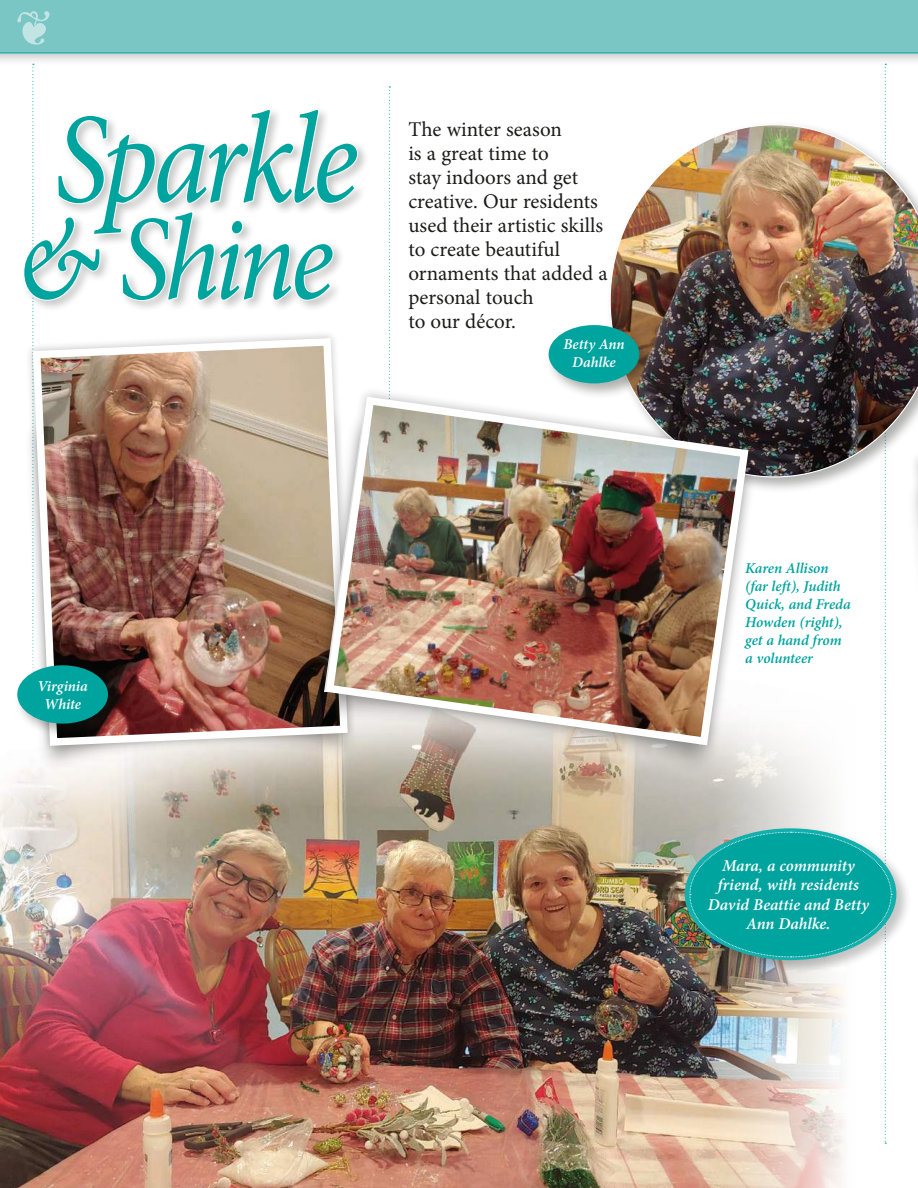
<style>
.page{position:relative;width:918px;height:1188px;background:#fff}
.page>*{position:absolute;margin:0;border:0;box-sizing:border-box;transform-origin:0 0}
.t1{font:italic 128.25px "Minion Pro";letter-spacing:-.05em;color:#00a49f;scale:.9 1}
.t2{font:italic 120.6px "Minion Pro";letter-spacing:-.05em;color:#00a49f;scale:.9 1}
.t3{font:21px/24px "Minion Pro";color:#1b1b19}
.t4{font:italic 600 16.5px/19.5px "Minion Pro";letter-spacing:-.005em;color:#fff;text-align:center}
.t5{font:italic 600 15px/18px "Minion Pro";letter-spacing:-.005em;color:#00a49f}
.t6{font:italic 600 15px/18px "Minion Pro";letter-spacing:-.005em;color:#fff;text-align:center}
.s1{color:#fff}
</style>
<div class="page">
<div style="left:0;top:0;width:918px;height:67px;background:#1b1b19;opacity:.25"></div>
<div style="left:0;top:0;width:918px;height:53px;background:#79c6c5"></div>
<hr style="left:0;top:53px;width:918px;height:1px;background:#00a49f">
<img style="left:907px;top:52px;width:11px;height:15px">
<img style="left:0;top:768px;width:843px;height:420px">
<svg style="left:32px;top:64px;width:2px;height:266px"></svg>
<svg style="left:389px;top:86px;width:1px;height:300px"></svg>
<svg style="left:17px;top:11px;width:33px;height:34px"></svg>
<div style="left:54px;top:106px;width:316px;height:140px;background:#1b1b19;opacity:.25"></div>
<div style="left:20px;top:209px;width:325px;height:104px;background:#1b1b19;opacity:.25"></div>
<img style="left:610px;top:151px;width:308px;height:293px">
<div style="left:24px;top:404px;width:333px;height:368px;background:#1b1b19;opacity:.38"></div>
<div style="left:25px;top:330px;width:331px;height:423px;background:#1b1b19;opacity:.25"></div>
<img style="left:29px;top:334px;width:323px;height:416px">
<div style="left:682px;top:826px;width:229px;height:150px;background:#1b1b19;opacity:.25"></div>
<img style="left:689px;top:64px;width:203px;height:1080px">
<div style="left:14px;top:662px;width:109px;height:77px;background:#1b1b19;opacity:.35"></div>
<div style="left:17px;top:665px;width:91px;height:59px;background:#00a49f;border-radius:50%"></div>
<div style="left:546px;top:322px;width:109px;height:77px;background:#1b1b19;opacity:.35"></div>
<div style="left:549px;top:325px;width:90px;height:58px;background:#00a49f;border-radius:50%"></div>
<div style="left:308px;top:411px;width:449px;height:365px;background:#1b1b19;opacity:.38"></div>
<div style="left:317px;top:387px;width:441px;height:367px;background:#1b1b19;opacity:.25"></div>
<img style="left:321px;top:392px;width:432px;height:357px">
<div style="left:906px;top:443px;width:12px;height:417px;background:#fff"></div>
<div style="left:910px;top:418px;width:8px;height:422px;background:#fff"></div>
<h1 class="t1" style="left:54px;top:105px;width:340px"><span class="s1">S</span>parkle</h1>
<h2 class="t2" style="left:17px;top:208px;width:353px"><span class="s1">&amp;</span> Shine</h2>
<p class="t3" style="left:408px;top:119px;width:201px">The winter season<br>is a great time to<br>stay indoors and get creative. Our residents used their artistic skills to create beautiful ornaments that added a personal touch<br>to our décor.</p>
<p class="t6" style="left:563px;top:336px;width:63px">Betty Ann<br>Dahlke</p>
<p class="t6" style="left:38px;top:678px;width:52px">Virginia<br>White</p>
<p class="t5" style="left:745px;top:560px;width:107px">Karen Allison (far left), Judith<br>Quick, and Freda<br>Howden (right), get a hand from a volunteer</p>
<p class="t4" style="left:708px;top:857px;width:163px">Mara, a community friend, with residents<br>David Beattie and Betty<br>Ann Dahlke.</p>
</div>
